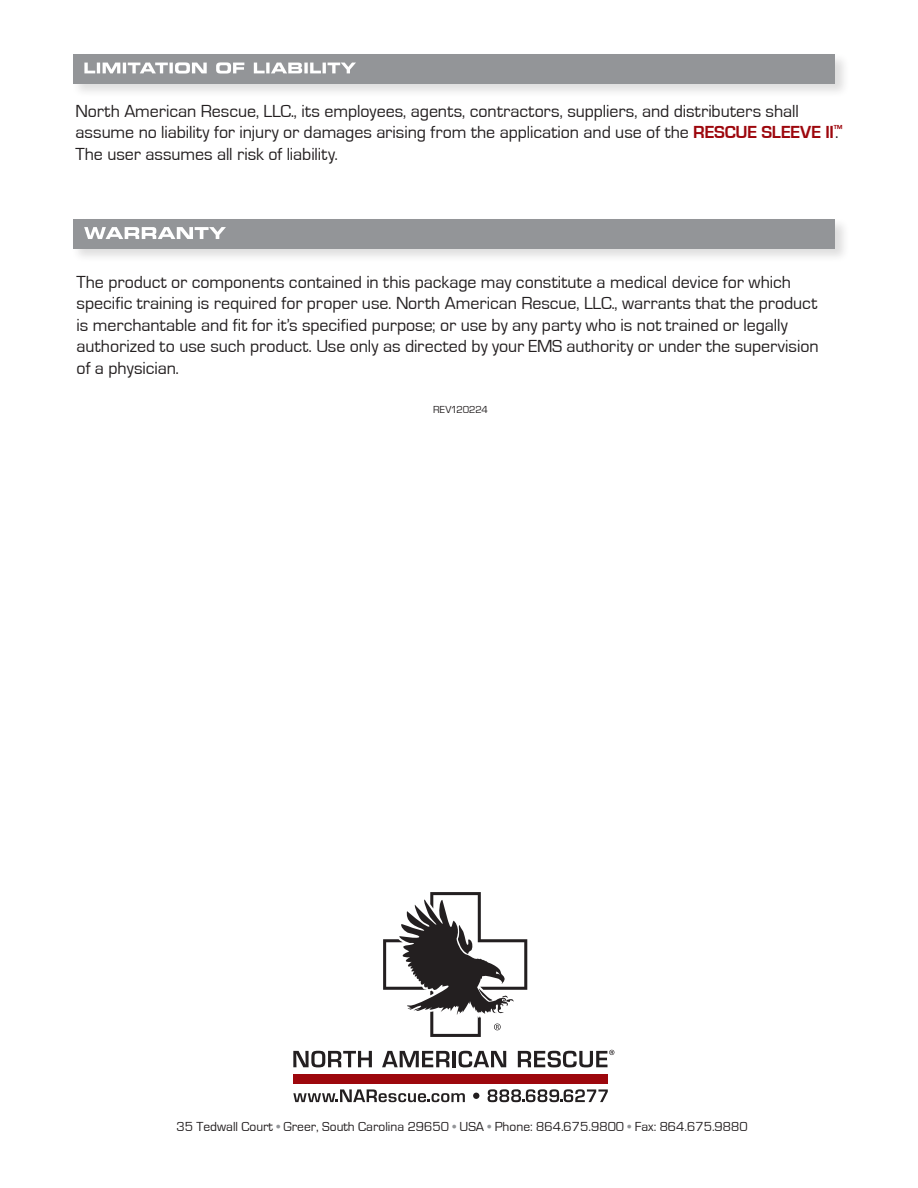
<style>
.page{position:relative;width:918px;height:1188px;background:#fff}
.page>*{position:absolute;margin:0;border:0;box-sizing:border-box;transform-origin:0 0}
.t1{font:18px/21.6px "Eurostile";letter-spacing:-.005em;color:#231f20}
.t2{font:13.5px "Eurostile";color:#231f20}
.t3{font:10.5px "Eurostile";letter-spacing:-.02em;color:#231f20}
.s1{font-weight:700;color:#9d070d}
.s2{color:#939598}
</style>
<div class="page">
<div style="left:71px;top:52px;width:779px;height:46px;background:#231f20;opacity:.15"></div>
<div style="left:73px;top:54px;width:762px;height:29px;background:#939598"></div>
<div style="left:71px;top:218px;width:779px;height:45px;background:#231f20;opacity:.15"></div>
<div style="left:73px;top:219px;width:762px;height:29px;background:#939598"></div>
<svg style="left:84px;top:227px;width:142px;height:12px"></svg>
<svg style="left:84px;top:62px;width:272px;height:12px"></svg>
<svg style="left:383px;top:892px;width:144px;height:145px"></svg>
<div style="left:293px;top:1074px;width:315px;height:9px;background:#9d070d"></div>
<svg style="left:293px;top:1051px;width:79px;height:16px"></svg>
<svg style="left:382px;top:1051px;width:68px;height:16px"></svg>
<hr style="left:453px;top:1051px;width:3px;height:16px;background:#231f20">
<svg style="left:459px;top:1051px;width:47px;height:17px"></svg>
<svg style="left:518px;top:1050px;width:96px;height:18px"></svg>
<svg style="left:293px;top:1089px;width:172px;height:13px"></svg>
<svg style="left:473px;top:1093px;width:6px;height:6px"></svg>
<svg style="left:488px;top:1089px;width:120px;height:13px"></svg>
<p class="t1" style="left:76px;top:100px;width:768px">North American Rescue, LLC., its employees, agents, contractors, suppliers, and distributers shall assume no liability for injury or damages arising from the application and use of the <span class="s1">RESCUE SLEEVE II</span><sup>™</sup>.<br>The user assumes all risk of liability.</p>
<p class="t1" style="left:77px;top:271px;width:744px">The product or components contained in this package may constitute a medical device for which specific training is required for proper use. North American Rescue, LLC., warrants that the product is merchantable and fit for it’s specified purpose; or use by any party who is not trained or legally authorized to use such product. Use only as directed by your EMS authority or under the supervision of a physician.</p>
<p class="t3" style="left:433px;top:404px;width:56px">REV120224</p>
<p class="t2" style="left:177px;top:1119px;width:573px">35 Tedwall Court <span class="s2">•</span> Greer, South Carolina 29650 <span class="s2">•</span> USA <span class="s2">•</span> Phone: 864.675.9800 <span class="s2">•</span> Fax: 864.675.9880</p>
</div>
